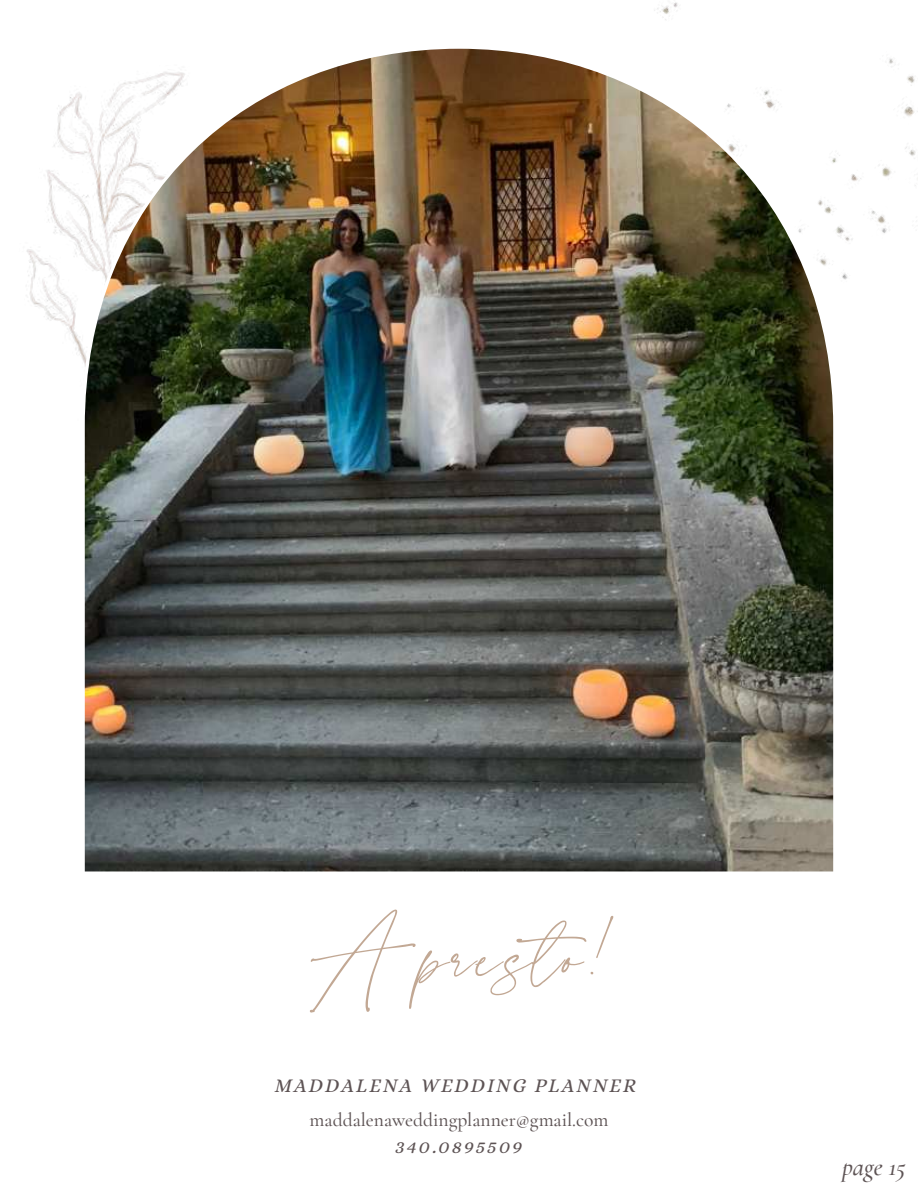
<style>
.page{position:relative;width:918px;height:1188px;background:#fff}
.page>*{position:absolute;margin:0;border:0;box-sizing:border-box;transform-origin:0 0}
.t1{font:106.95px "La Luxes Script";letter-spacing:.025em;color:#c2a894}
.t2{font:italic 500 25.65px "Cormorant Garamond";color:#5d5354}
.t3{font:19.5px "CA Generated";letter-spacing:.105em;color:#5d5354}
.t4{font:500 19.5px "Cormorant Garamond";color:#5d5354}
</style>
<div class="page">
<img style="left:27px;top:92px;width:54px;height:263px">
<img style="left:81px;top:48px;width:755px;height:824px">
<h1 class="t1" style="left:309px;top:893px;width:302px">A presto!</h1>
<p class="t3" style="left:275px;top:1075px;width:363px">MADDALENA WEDDING PLANNER</p>
<p class="t4" style="left:310px;top:1108px;width:300px">maddalenaweddingplanner@gmail.com</p>
<p class="t3" style="left:395px;top:1136px;width:129px">340.0895509</p>
<h2 class="t2" style="left:843px;top:1152px;width:65px">page 15</h2>
</div>
